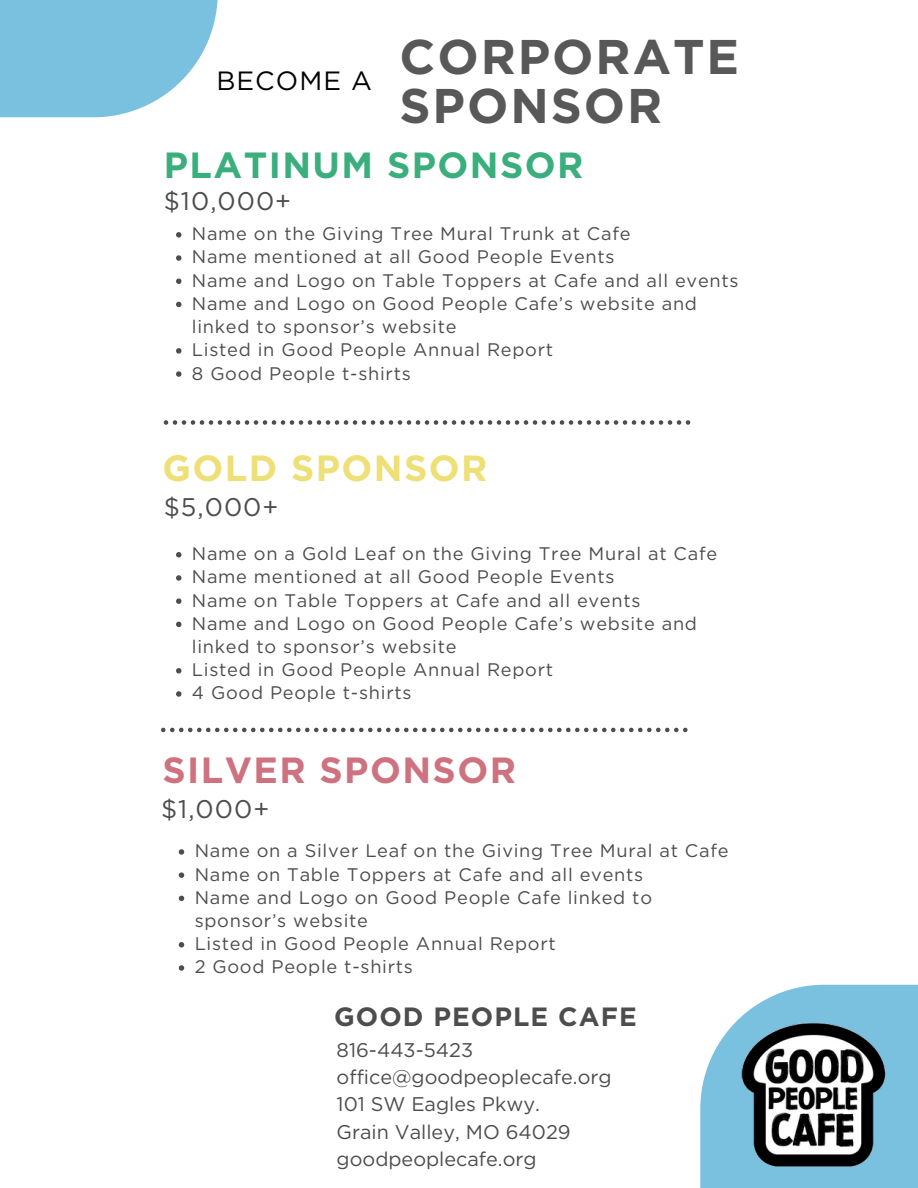
<style>
.page{position:relative;width:918px;height:1188px;background:#fff}
.page>*{position:absolute;margin:0;border:0;box-sizing:border-box;transform-origin:0 0}
.t1{font:700 48.6px/48.3px "Gotham";letter-spacing:.04em;color:#585858}
.t2{font:700 36.45px "Gotham";letter-spacing:.04em;color:#3aaf7d}
.t3{font:700 36.45px "Gotham";letter-spacing:.04em;color:#cf7280}
.t4{font:700 36.45px "Gotham";letter-spacing:.04em;color:#eedf77}
.t5{font:700 26.4px "Gotham";letter-spacing:.04em;color:#4d4d4d}
.t6{font:26.4px "Gotham";letter-spacing:.04em;color:#010101}
.t7{font:25.5px "Gotham";letter-spacing:.04em;color:#4d4d4d}
.t8{font:19.8px/27.2px "Gotham";color:#4d4d4d}
.t9{font:18.15px/23.2px "Gotham";letter-spacing:.04em;color:#4d4d4d}
</style>
<div class="page">
<svg style="left:161px;top:728px;width:527px;height:4px"></svg>
<svg style="left:164px;top:420px;width:526px;height:5px"></svg>
<svg style="left:700px;top:985px;width:218px;height:203px;fill:#7ac1e0"></svg>
<svg style="left:0;top:0;width:218px;height:117px;background:#8ac8e3"></svg>
<img style="left:731px;top:1011px;width:165px;height:165px">
<svg style="left:176px;top:232px;width:5px;height:6px"></svg>
<svg style="left:176px;top:255px;width:5px;height:6px"></svg>
<svg style="left:176px;top:279px;width:5px;height:5px"></svg>
<svg style="left:176px;top:302px;width:5px;height:5px"></svg>
<svg style="left:176px;top:348px;width:5px;height:6px"></svg>
<svg style="left:176px;top:371px;width:5px;height:6px"></svg>
<svg style="left:176px;top:552px;width:5px;height:5px"></svg>
<svg style="left:176px;top:575px;width:5px;height:6px"></svg>
<svg style="left:176px;top:598px;width:5px;height:6px"></svg>
<svg style="left:176px;top:622px;width:5px;height:5px"></svg>
<svg style="left:176px;top:668px;width:5px;height:6px"></svg>
<svg style="left:176px;top:691px;width:5px;height:6px"></svg>
<svg style="left:179px;top:849px;width:5px;height:6px"></svg>
<svg style="left:179px;top:872px;width:5px;height:6px"></svg>
<svg style="left:179px;top:896px;width:5px;height:5px"></svg>
<svg style="left:179px;top:942px;width:5px;height:6px"></svg>
<svg style="left:179px;top:965px;width:5px;height:6px"></svg>
<p class="t6" style="left:216px;top:65px;width:157px">BECOME A</p>
<p class="t1" style="left:400px;top:33px;width:341px">CORPORATE<br>SPONSOR</p>
<p class="t2" style="left:164px;top:143px;width:421px">PLATINUM SPONSOR</p>
<h3 class="t7" style="left:164px;top:186px;width:129px">$10,000+</h3>
<p class="t9" style="left:192px;top:222px;width:440px">Name on the Giving Tree Mural Trunk at Cafe</p>
<p class="t9" style="left:192px;top:245px;width:424px">Name mentioned at all Good People Events</p>
<p class="t9" style="left:192px;top:269px;width:548px">Name and Logo on Table Toppers at Cafe and all events</p>
<p class="t9" style="left:192px;top:292px;width:507px">Name and Logo on Good People Cafe’s website and linked to sponsor’s website</p>
<p class="t9" style="left:192px;top:338px;width:363px">Listed in Good People Annual Report</p>
<h2 class="t9" style="left:192px;top:361px;width:220px">8 Good People t-shirts</h2>
<h5 class="t4" style="left:162px;top:446px;width:327px">GOLD SPONSOR</h5>
<p class="t7" style="left:164px;top:492px;width:116px">$5,000+</p>
<p class="t9" style="left:192px;top:542px;width:527px">Name on a Gold Leaf on the Giving Tree Mural at Cafe</p>
<p class="t9" style="left:192px;top:565px;width:424px">Name mentioned at all Good People Events</p>
<p class="t9" style="left:192px;top:588px;width:450px">Name on Table Toppers at Cafe and all events</p>
<p class="t9" style="left:192px;top:612px;width:507px">Name and Logo on Good People Cafe’s website and linked to sponsor’s website</p>
<p class="t9" style="left:192px;top:658px;width:363px">Listed in Good People Annual Report</p>
<p class="t9" style="left:192px;top:681px;width:221px">4 Good People t-shirts</p>
<h5 class="t3" style="left:162px;top:748px;width:355px">SILVER SPONSOR</h5>
<p class="t7" style="left:161px;top:794px;width:110px">$1,000+</p>
<p class="t9" style="left:195px;top:839px;width:535px">Name on a Silver Leaf on the Giving Tree Mural at Cafe</p>
<p class="t9" style="left:195px;top:862px;width:450px">Name on Table Toppers at Cafe and all events</p>
<p class="t9" style="left:195px;top:886px;width:459px">Name and Logo on Good People Cafe linked to sponsor’s website</p>
<p class="t9" style="left:195px;top:932px;width:363px">Listed in Good People Annual Report</p>
<p class="t9" style="left:195px;top:955px;width:220px">2 Good People t-shirts</p>
<h3 class="t5" style="left:334px;top:1001px;width:304px">GOOD PEOPLE CAFE</h3>
<h1 class="t8" style="left:337px;top:1036px;width:276px">816-443-5423 office@goodpeoplecafe.org</h1>
<h4 class="t8" style="left:337px;top:1091px;width:205px">101 SW Eagles Pkwy.</h4>
<h2 class="t8" style="left:337px;top:1118px;width:236px">Grain Valley, MO 64029</h2>
<h5 class="t8" style="left:337px;top:1145px;width:202px">goodpeoplecafe.org</h5>
</div>
